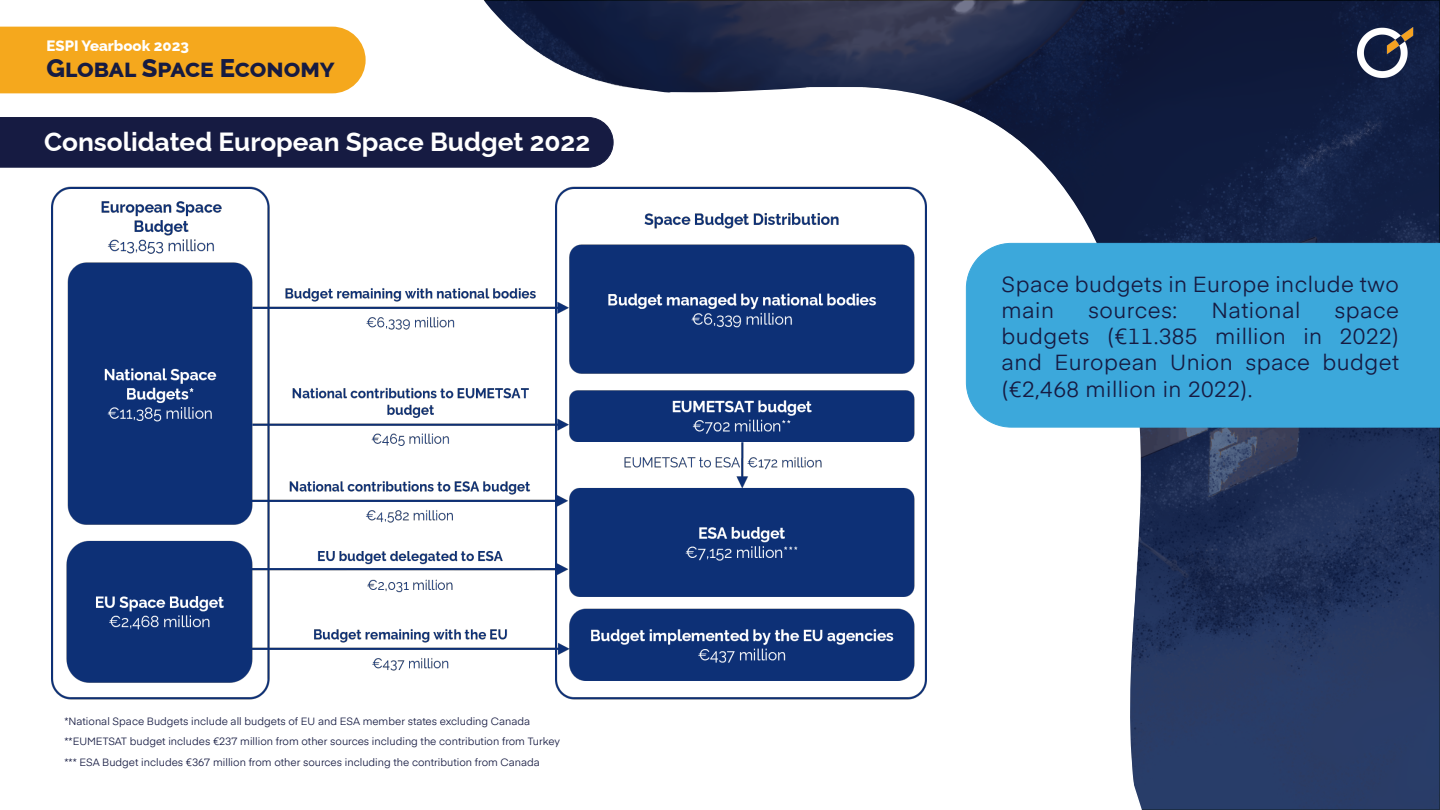
<style>
.page{position:relative;width:1440px;height:810px;background:#fff}
.page>*{position:absolute;margin:0;border:0;box-sizing:border-box;transform-origin:0 0}
.t1{font:700 26.25px "Raleway";color:#fff}
.t2{font:800 25.5px "Raleway";color:#161b42}
.t3{font:21.75px/26.1px "Eina 01";letter-spacing:.02em;color:#161b42}
.t4{font:800 15px "Raleway";color:#fff}
.t5{font:10.5px/20.2px "Eina 01";color:#161b42}
</style>
<div class="page">
<svg style="left:1145px;top:2px;width:293px;height:806px"></svg>
<img style="left:1358px;top:27px;width:60px;height:51px">
<img style="left:0;top:0;width:1145px;height:755px">
<div style="left:0;top:27px;width:366px;height:67px;background:#f5a81d"></div>
<div style="left:0;top:117px;width:614px;height:51px;background:#161b42"></div>
<svg style="left:1131px;top:755px;width:20px;height:55px"></svg>
<div style="left:966px;top:243px;width:474px;height:185px;background:#3ca8db"></div>
<img style="left:52px;top:176px;width:874px;height:532px">
<h3 class="t4" style="left:46px;top:34px;width:144px">ESPI Yearbook 2023</h3>
<h2 class="t2" style="left:46px;top:48px;width:290px">Global Space Economy</h2>
<h1 class="t1" style="left:44px;top:120px;width:548px">Consolidated European Space Budget 2022</h1>
<p class="t5" style="left:64px;top:710px;width:497px">*National Space Budgets include all budgets of EU and ESA member states excluding Canada **EUMETSAT budget includes €237 million from other sources including the contribution from Turkey *** ESA Budget includes €367 million from other sources including the contribution from Canada</p>
<h3 class="t3" style="left:1002px;top:270px;width:399px">Space budgets in Europe include two main</h3>
<h3 class="t3" style="left:1088px;top:296px;width:91px">sources:</h3>
<h3 class="t3" style="left:1211px;top:296px;width:90px">National</h3>
<h3 class="t3" style="left:1002px;top:296px;width:399px;text-align:justify;text-indent:333px">space budgets (€11.385 million in 2022) and European Union space budget (€2,468 million in 2022).</h3>
</div>
